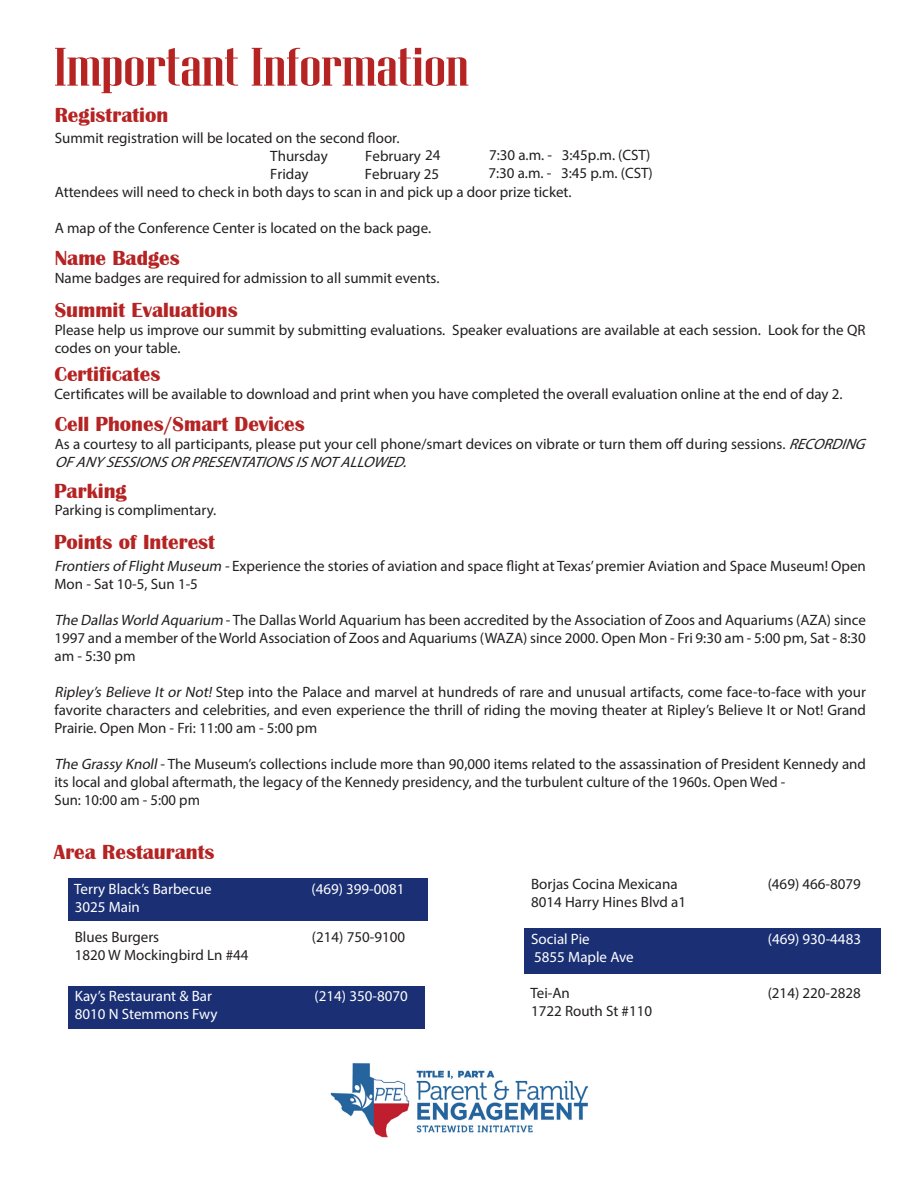
<style>
.page{position:relative;width:918px;height:1188px;background:#fff}
.page>*{position:absolute;margin:0;border:0;box-sizing:border-box;transform-origin:0 0}
.t1{font:54px "Niagara Solid";letter-spacing:-.005em;color:#b52323;scale:1.5 1}
.t2{font:700 21px "Britannic";color:#b52323}
.t3{font:15px/18px "Myriad Pro";color:#231f20}
.t4{font:15px "Myriad Pro";color:#fff}
.s1{font-style:italic}
</style>
<div class="page">
<div style="left:68px;top:878px;width:359px;height:43px;background:#1a2f74"></div>
<div style="left:525px;top:928px;width:356px;height:45px;background:#1a2f74"></div>
<div style="left:68px;top:986px;width:357px;height:42px;background:#1a2f74"></div>
<img style="left:330px;top:1063px;width:259px;height:75px">
<p class="t1" style="left:54px;top:38px;width:278px">Important Information</p>
<p class="t2" style="left:55px;top:103px;width:115px">Registration</p>
<p class="t3" style="left:55px;top:129px;width:346px">Summit registration will be located on the second floor.</p>
<p class="t3" style="left:488px;top:146px;width:166px">7:30 a.m. - 3:45p.m. (CST)<br>7:30 a.m. - 3:45 p.m. (CST)</p>
<p class="t3" style="left:55px;top:183px;width:518px">Attendees will need to check in both days to scan in and pick up a door prize ticket.</p>
<p class="t3" style="left:55px;top:219px;width:378px">A map of the Conference Center is located on the back page.</p>
<p class="t2" style="left:55px;top:246px;width:127px">Name Badges</p>
<p class="t3" style="left:55px;top:269px;width:386px">Name badges are required for admission to all summit events.</p>
<p class="t2" style="left:55px;top:298px;width:185px">Summit Evaluations</p>
<p class="t3" style="left:55px;top:321px;width:812px">Please help us improve our summit by submitting evaluations. Speaker evaluations are available at each session. Look for the QR codes on your table.</p>
<p class="t2" style="left:54px;top:362px;width:107px">Certificates</p>
<p class="t3" style="left:54px;top:385px;width:790px">Certificates will be available to download and print when you have completed the overall evaluation online at the end of day 2.</p>
<p class="t2" style="left:55px;top:413px;width:252px">Cell Phones/Smart Devices</p>
<p class="t3" style="left:55px;top:435px;width:818px">As a courtesy to all participants, please put your cell phone/smart devices on vibrate or turn them off during sessions. <span class="s1">RECORDING<br>OFANYSESSIONSORPRESENTATIONSISNOTALLOWED.</span></p>
<p class="t2" style="left:54px;top:479px;width:74px">Parking</p>
<p class="t3" style="left:55px;top:501px;width:163px">Parking is complimentary.</p>
<p class="t2" style="left:54px;top:531px;width:163px">Points of Interest</p>
<p class="t3" style="left:54px;top:556px;width:813px"><span class="s1">Frontiers of FlightMuseum -</span>Experience the stories of aviation and space flight at Texas’ premier Aviation and Space Museum! Open<br>Mon - Sat 10-5, Sun 1-5</p>
<p class="t3" style="left:54px;top:610px;width:813px;text-align:justify"><span class="s1">The Dallas World Aquarium</span> - The Dallas World Aquarium has been accredited by the Association of Zoos and Aquariums (AZA) since 1997 and a member of the World Association of Zoos and Aquariums (WAZA) since 2000. Open Mon - Fri 9:30 am - 5:00 pm, Sat - 8:30 am - 5:30 pm</p>
<p class="t3" style="left:54px;top:682px;width:813px;text-align:justify"><span class="s1">Ripley’s Believe It or Not!</span> Step into the Palace and marvel at hundreds of rare and unusual artifacts, come face-to-face with your favorite characters and celebrities, and even experience the thrill of riding the moving theater at Ripley’s Believe It or Not! Grand Prairie. Open Mon - Fri: 11:00 am - 5:00 pm</p>
<p class="t3" style="left:54px;top:754px;width:813px"><span class="s1">The Grassy Knoll</span>- The Museum’s collections include more than 90,000 items related to the assassination of President Kennedy and its local and global aftermath, the legacy of the Kennedy presidency, and the turbulent culture of the 1960s. Open Wed -</p>
<p class="t3" style="left:54px;top:790px;width:147px">Sun: 10:00 am - 5:00 pm</p>
<p class="t2" style="left:54px;top:840px;width:162px">Area Restaurants</p>
<p class="t4" style="left:74px;top:880px;width:139px">Terry Black’s Barbecue</p>
<p class="t4" style="left:311px;top:880px;width:95px">(469) 399-0081</p>
<p class="t4" style="left:75px;top:898px;width:67px">3025 Main</p>
<p class="t3" style="left:531px;top:874px;width:148px">Borjas Cocina Mexicana</p>
<p class="t3" style="left:768px;top:874px;width:95px">(469) 466-8079</p>
<p class="t3" style="left:531px;top:892px;width:157px">8014 Harry Hines Blvd a1</p>
<p class="t3" style="left:75px;top:928px;width:86px">Blues Burgers</p>
<p class="t3" style="left:312px;top:928px;width:95px">(214) 750-9100</p>
<p class="t3" style="left:75px;top:946px;width:175px">1820 W Mockingbird Ln #44</p>
<p class="t4" style="left:75px;top:987px;width:139px">Kay’s Restaurant &amp; Bar</p>
<p class="t4" style="left:315px;top:987px;width:95px">(214) 350-8070</p>
<p class="t4" style="left:75px;top:1005px;width:144px">8010 N Stemmons Fwy</p>
<p class="t4" style="left:531px;top:930px;width:60px">Social Pie</p>
<p class="t4" style="left:768px;top:930px;width:95px">(469) 930-4483</p>
<p class="t4" style="left:534px;top:948px;width:101px">5855 Maple Ave</p>
<p class="t3" style="left:530px;top:984px;width:41px">Tei-An</p>
<p class="t3" style="left:768px;top:984px;width:95px">(214) 220-2828</p>
<p class="t3" style="left:531px;top:1002px;width:123px">1722 Routh St #110</p>
</div>
